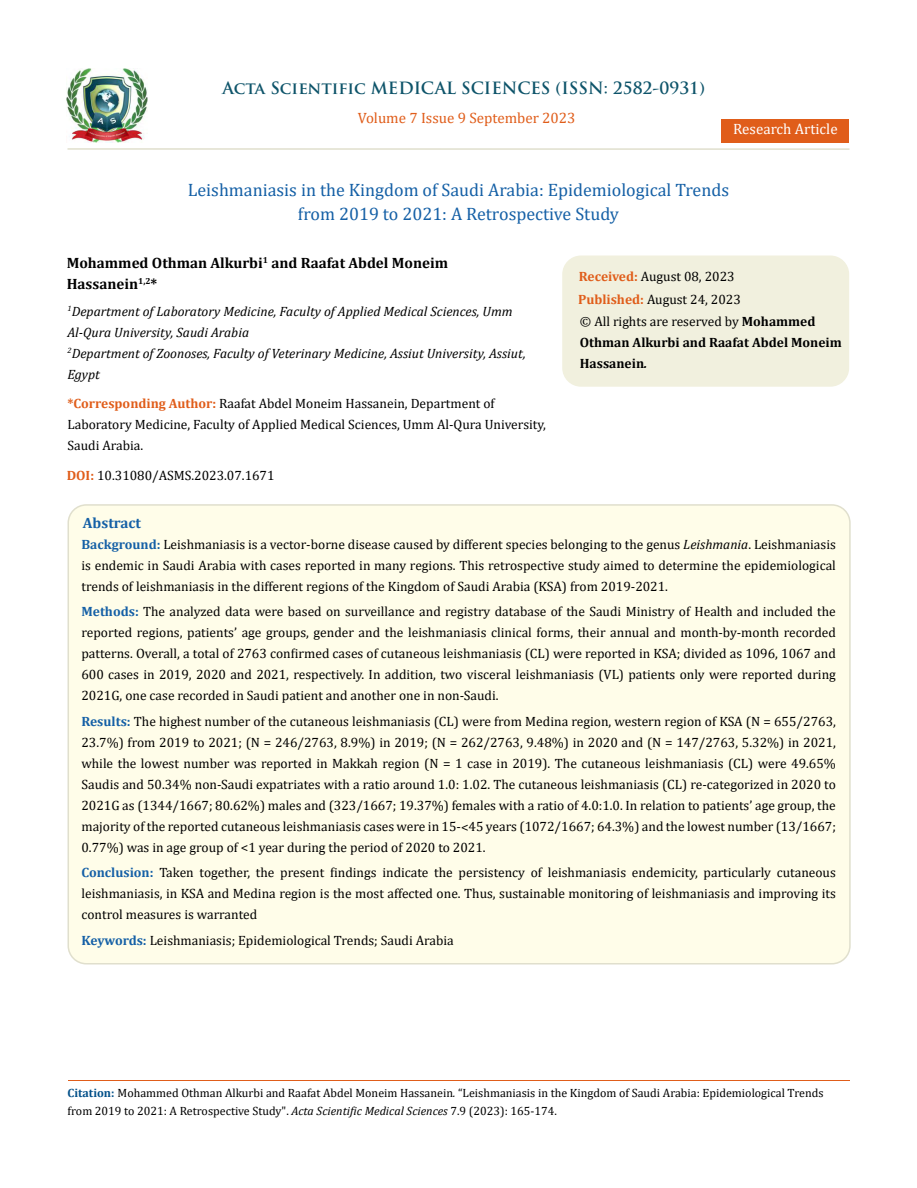
<style>
.page{position:relative;width:917px;height:1188px;background:#fff}
.page>*{position:absolute;margin:0;border:0;box-sizing:border-box;transform-origin:0 0}
.t1{font:18px/24px "Cambria";color:#1560a6;text-align:center}
.t2{font:700 16.5px "Trajan Pro";color:#0e546a}
.t3{font:700 15px/21px "Cambria";color:#000}
.t4{font:15px "Cambria";color:#e05d1a}
.t5{font:15px "Cambria";color:#fff}
.t6{font:700 15px "Cambria";color:#1560a6}
.t7{font:13.5px/21px "Cambria";color:#000;text-align:justify}
.t8{font:italic 13.5px/21px "Cambria";color:#000}
.t9{font:700 13.5px/21px "Cambria";color:#000}
.t10{font:12px/18px "Cambria";color:#000}
.s1{font-weight:700;color:#e05d1a}
.s2{font-weight:400}
.s3{font-style:italic}
.s4{font-weight:700;color:#1560a6}
.s5{font-weight:700;color:#035089}
</style>
<div class="page">
<img style="left:67px;top:68px;width:80px;height:74px">
<div style="left:721px;top:119px;width:128px;height:23px;background:#e05d1a"></div>
<div style="left:563px;top:256px;width:285px;height:130px;background:#f1f0de;border-radius:18px"></div>
<div style="left:562px;top:256px;width:287px;height:131px;border:2px solid #f1f0de;border-radius:18px"></div>
<div style="left:68px;top:505px;width:781px;height:459px;background:#fffde9;border-radius:18px"></div>
<hr style="left:68px;top:1081px;width:781px;height:1px;background:#e05d1a">
<hr style="left:67px;top:148px;width:782px;height:2px;background:#e0dfcd">
<p class="t2" style="left:222px;top:77px;width:484px">Acta Scientific MEDICAL SCIENCES (ISSN: 2582-0931)</p>
<p class="t4" style="left:358px;top:109px;width:219px">Volume 7 Issue 9 September 2023</p>
<p class="t5" style="left:733px;top:120px;width:106px">Research Article</p>
<h1 class="t1" style="left:188px;top:178px;width:543px">Leishmaniasis in the Kingdom of Saudi Arabia: Epidemiological Trends from 2019 to 2021: A Retrospective Study</h1>
<p class="t3" style="left:67px;top:252px;width:383px">Mohammed Othman Alkurbi<sup>1</sup> and Raafat Abdel Moneim<br>Hassanein<sup>1,2</sup>*</p>
<p class="t8" style="left:67px;top:300px;width:460px"><sup>1</sup>Department of Laboratory Medicine, Faculty of Applied Medical Sciences, Umm Al-Qura University, Saudi Arabia<br><sup>2</sup>Department of Zoonoses, Faculty of Veterinary Medicine, Assiut University, Assiut, Egypt</p>
<p class="t7" style="left:67px;top:393px;width:480px;text-align:left"><span class="s1">*Corresponding Author:</span> Raafat Abdel Moneim Hassanein, Department of<br>Laboratory Medicine, Faculty of Applied Medical Sciences, Umm Al-Qura University,<br>Saudi Arabia.</p>
<p class="t7" style="left:578px;top:265px;width:164px;line-height:23px"><span class="s1">Received:</span> August 08, 2023<br><span class="s1">Published:</span> August 24, 2023</p>
<p class="t9" style="left:580px;top:310px;width:263px"><span class="s2">© All rights are reserved by</span> Mohammed<br>Othman Alkurbi and Raafat Abdel Moneim<br>Hassanein<span class="s3">.</span></p>
<p class="t7" style="left:67px;top:465px;width:209px"><span class="s1">DOI:</span> 10.31080/ASMS.2023.07.1671</p>
<p class="t6" style="left:83px;top:513px;width:60px">Abstract</p>
<p class="t7" style="left:81px;top:534px;width:756px"><span class="s4">Background:</span> Leishmaniasis is a vector-borne disease caused by different species belonging to the genus <span class="s3">Leishmania</span>. Leishmaniasis is endemic in Saudi Arabia with cases reported in many regions. This retrospective study aimed to determine the epidemiological trends of leishmaniasis in the different regions of the Kingdom of Saudi Arabia (KSA) from 2019-2021.</p>
<p class="t7" style="left:81px;top:601px;width:756px"><span class="s4">Methods:</span> The analyzed data were based on surveillance and registry database of the Saudi Ministry of Health and included the reported regions, patients’ age groups, gender and the leishmaniasis clinical forms, their annual and month-by-month recorded patterns. Overall, a total of 2763 confirmed cases of cutaneous leishmaniasis (CL) were reported in KSA; divided as 1096, 1067 and 600 cases in 2019, 2020 and 2021, respectively. In addition, two visceral leishmaniasis (VL) patients only were reported during 2021G, one case recorded in Saudi patient and another one in non-Saudi.</p>
<p class="t7" style="left:81px;top:711px;width:756px"><span class="s4">Results:</span> The highest number of the cutaneous leishmaniasis (CL) were from Medina region, western region of KSA (N = 655/2763, 23.7%) from 2019 to 2021; (N = 246/2763, 8.9%) in 2019; (N = 262/2763, 9.48%) in 2020 and (N = 147/2763, 5.32%) in 2021, while the lowest number was reported in Makkah region (N = 1 case in 2019). The cutaneous leishmaniasis (CL) were 49.65% Saudis and 50.34% non-Saudi expatriates with a ratio around 1.0: 1.02. The cutaneous leishmaniasis (CL) re-categorized in 2020 to 2021G as (1344/1667; 80.62%) males and (323/1667; 19.37%) females with a ratio of 4.0:1.0. In relation to patients’ age group, the majority of the reported cutaneous leishmaniasis cases were in 15-˂45 years (1072/1667; 64.3%) and the lowest number (13/1667; 0.77%) was in age group of &lt;1 year during the period of 2020 to 2021.</p>
<p class="t7" style="left:81px;top:862px;width:756px"><span class="s4">Conclusion:</span> Taken together, the present findings indicate the persistency of leishmaniasis endemicity, particularly cutaneous leishmaniasis, in KSA and Medina region is the most affected one. Thus, sustainable monitoring of leishmaniasis and improving its control measures is warranted</p>
<p class="t7" style="left:81px;top:930px;width:374px"><span class="s4">Keywords:</span> Leishmaniasis; Epidemiological Trends; Saudi Arabia</p>
<p class="t10" style="left:68px;top:1084px;width:757px"><span class="s5">Citation:</span> Mohammed Othman Alkurbi and Raafat Abdel Moneim Hassanein<span class="s3">.</span> “Leishmaniasis in the Kingdom of Saudi Arabia: Epidemiological Trends from 2019 to 2021: A Retrospective Study". <span class="s3">Acta Scientific Medical Sciences</span> 7.9 (2023): 165-174.</p>
</div>
